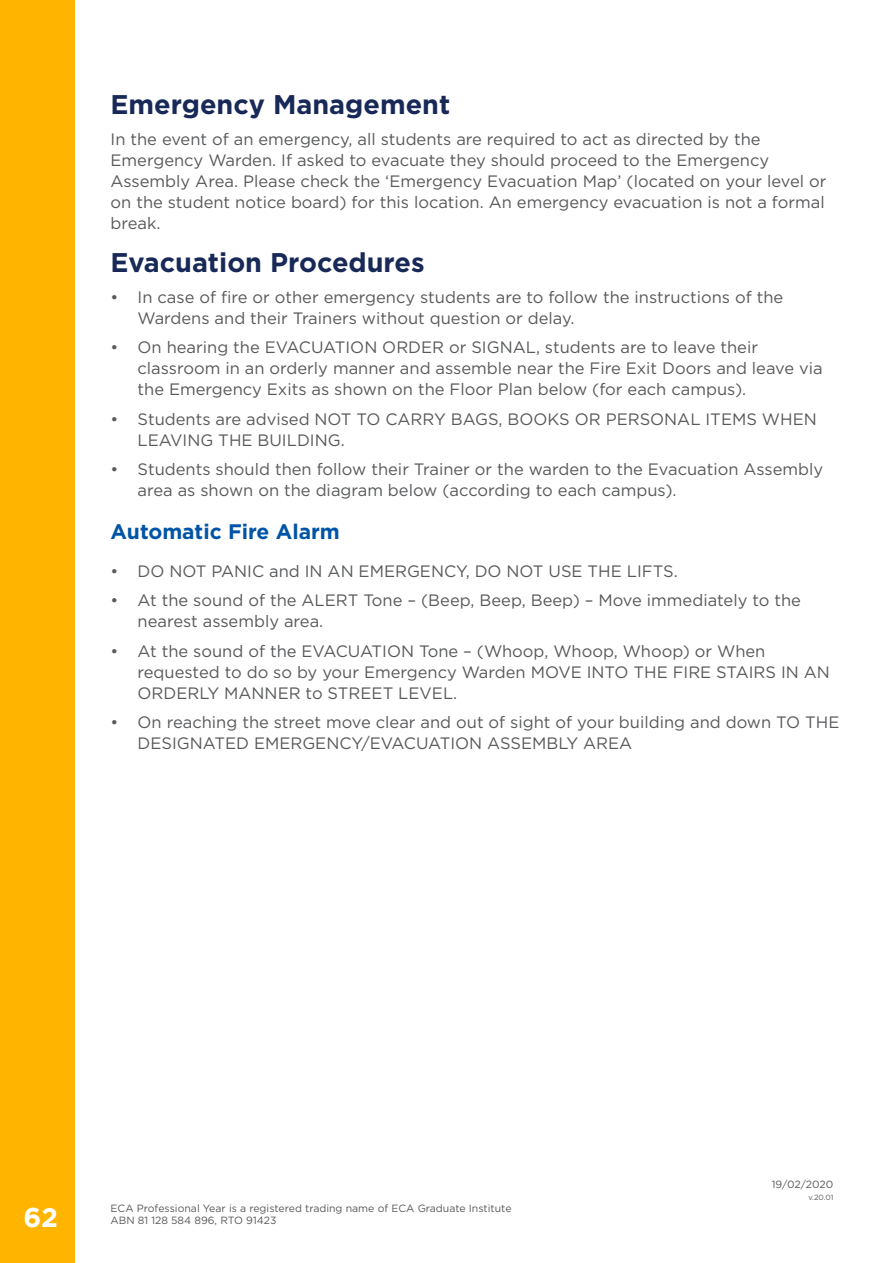
<style>
.page{position:relative;width:893px;height:1263px;background:#fff}
.page>*{position:absolute;margin:0;border:0;box-sizing:border-box;transform-origin:0 0}
.t1{font:700 27px "Gotham";color:#182958}
.t2{font:700 27px "Gotham";color:#fff}
.t3{font:700 21px "Gotham";color:#0054a6}
.t4{font:16.5px/21px "Gotham";color:#58595b}
.t5{font:10.5px/12px "Gotham";color:#58595b}
.t6{font:7.5px "Gotham";color:#58595b}
</style>
<div class="page">
<div style="left:0;top:0;width:74px;height:1263px;background:#ffb500"></div>
<h1 class="t1" style="left:111px;top:89px;width:341px">Emergency Management</h1>
<p class="t4" style="left:111px;top:128px;width:717px">In the event of an emergency, all students are required to act as directed by the Emergency Warden. If asked to evacuate they should proceed to the Emergency Assembly Area. Please check the ‘Emergency Evacuation Map’ (located on your level or on the student notice board) for this location. An emergency evacuation is not a formal break.</p>
<h1 class="t1" style="left:111px;top:247px;width:316px">Evacuation Procedures</h1>
<p class="t4" style="left:138px;top:286px;width:647px;text-indent:-27px">• In case of fire or other emergency students are to follow the instructions of the<br>Wardens and their Trainers without question or delay.</p>
<p class="t4" style="left:138px;top:336px;width:687px;text-indent:-27px">• On hearing the EVACUATION ORDER or SIGNAL, students are to leave their classroom in an orderly manner and assemble near the Fire Exit Doors and leave via the Emergency Exits as shown on the Floor Plan below (for each campus).</p>
<p class="t4" style="left:138px;top:408px;width:681px;text-indent:-27px">• Students are advised NOT TO CARRY BAGS, BOOKS OR PERSONAL ITEMS WHEN<br>LEAVING THE BUILDING.</p>
<p class="t4" style="left:138px;top:458px;width:687px;text-indent:-27px">• Students should then follow their Trainer or the warden to the Evacuation Assembly area as shown on the diagram below (according to each campus).</p>
<p class="t3" style="left:111px;top:519px;width:231px">Automatic Fire Alarm</p>
<p class="t4" style="left:111px;top:560px;width:569px">• DO NOT PANIC and IN AN EMERGENCY, DO NOT USE THE LIFTS.</p>
<p class="t4" style="left:138px;top:589px;width:665px;text-indent:-27px">• At the sound of the ALERT Tone – (Beep, Beep, Beep) – Move immediately to the nearest assembly area.</p>
<p class="t4" style="left:138px;top:640px;width:694px;text-indent:-27px">• At the sound of the EVACUATION Tone – (Whoop, Whoop, Whoop) or When requested to do so by your Emergency Warden MOVE INTO THE FIRE STAIRS IN AN<br>ORDERLY MANNER to STREET LEVEL.</p>
<p class="t4" style="left:138px;top:711px;width:703px;text-indent:-27px">• On reaching the street move clear and out of sight of your building and down TO THE<br>DESIGNATED EMERGENCY/EVACUATION ASSEMBLY AREA</p>
<h1 class="t2" style="left:23px;top:1202px;width:36px">62</h1>
<p class="t5" style="left:111px;top:1202px;width:402px">ECA Professional Year is a registered trading name of ECA Graduate Institute<br>ABN 81 128 584 896, RTO 91423</p>
<p class="t5" style="left:772px;top:1178px;width:63px">19/02/2020</p>
<p class="t6" style="left:808px;top:1192px;width:27px">v.20.01</p>
</div>
